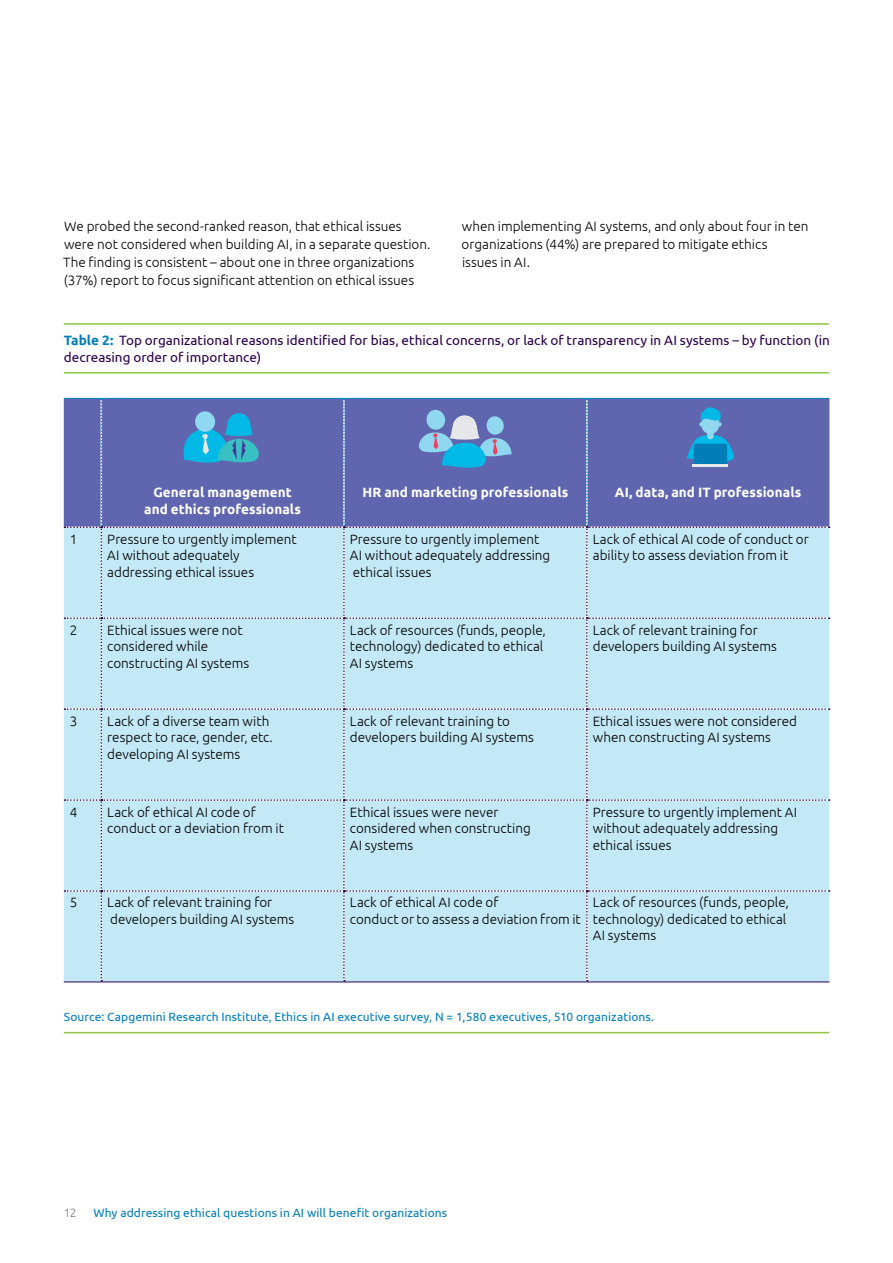
<style>
.page{position:relative;width:893px;height:1263px;background:#fff}
.page>*{position:absolute;margin:0;border:0;box-sizing:border-box;transform-origin:0 0}
.t1{font:300 13.5px/16.5px "Ubuntu";color:#000}
.t2{font:13.5px/16.5px "Ubuntu";letter-spacing:.005em;color:#2c004b}
.t3{font:700 13.5px/16.5px "Ubuntu";letter-spacing:.005em;color:#fff;text-align:center}
.t4{font:12px "Ubuntu";letter-spacing:.005em;color:#007db7}
.t5{font:300 12px "Ubuntu";color:#77787b}
.s1{font-weight:700;color:#007db7}
</style>
<div class="page">
<hr style="left:64px;top:398px;width:37px;height:1px;background:#007db7">
<hr style="left:101px;top:398px;width:243px;height:1px;background:#007db7">
<hr style="left:344px;top:398px;width:243px;height:1px;background:#007db7">
<hr style="left:587px;top:398px;width:242px;height:1px;background:#007db7">
<hr style="left:64px;top:981px;width:37px;height:1px;background:#2c004b">
<hr style="left:101px;top:981px;width:243px;height:1px;background:#2c004b">
<hr style="left:344px;top:981px;width:243px;height:1px;background:#2c004b">
<hr style="left:587px;top:981px;width:242px;height:1px;background:#2c004b">
<hr style="left:64px;top:1032px;width:765px;height:1px;background:#8dc63f">
<hr style="left:64px;top:323px;width:765px;height:2px;background:#8dc63f">
<hr style="left:64px;top:372px;width:765px;height:2px;background:#8dc63f">
<svg style="left:65px;top:399px;width:765px;height:582px;background:#accbe6"></svg>
<p class="t1" style="left:63px;top:216px;width:369px;line-height:18px">We probed the second-ranked reason, that ethical issues were not considered when building AI, in a separate question.<br>The finding is consistent – about one in three organizations (37%) report to focus significant attention on ethical issues</p>
<p class="t1" style="left:462px;top:216px;width:348px;line-height:18px">when implementing AI systems, and only about four in ten organizations (44%) are prepared to mitigate ethics<br>issues in AI.</p>
<p class="t2" style="left:64px;top:332px;width:768px"><span class="s1">Table 2:</span> Top organizational reasons identified for bias, ethical concerns, or lack of transparency in AI systems – by function (in decreasing order of importance)</p>
<p class="t3" style="left:144px;top:484px;width:158px">General management and ethics professionals</p>
<p class="t3" style="left:362px;top:484px;width:207px">HR and marketing professionals</p>
<p class="t3" style="left:615px;top:484px;width:188px">AI, data, and IT professionals</p>
<p class="t1" style="left:70px;top:530px;width:9px">1</p>
<p class="t1" style="left:107px;top:530px;width:191px">Pressure to urgently implement<br>AI without adequately addressing ethical issues</p>
<p class="t1" style="left:350px;top:530px;width:202px">Pressure to urgently implement<br>AI without adequately addressing ethical issues</p>
<p class="t1" style="left:593px;top:530px;width:217px">Lack of ethical AI code of conduct or ability to assess deviation from it</p>
<p class="t1" style="left:70px;top:621px;width:9px">2</p>
<p class="t1" style="left:107px;top:621px;width:144px">Ethical issues were not considered while constructing AI systems</p>
<p class="t1" style="left:350px;top:621px;width:197px">Lack of resources (funds, people, technology) dedicated to ethical<br>AI systems</p>
<p class="t1" style="left:593px;top:621px;width:186px">Lack of relevant training for developers building AI systems</p>
<p class="t1" style="left:70px;top:712px;width:9px">3</p>
<p class="t1" style="left:107px;top:712px;width:167px">Lack of a diverse team with respect to race, gender, etc. developing AI systems</p>
<p class="t1" style="left:350px;top:712px;width:186px">Lack of relevant training to developers building AI systems</p>
<p class="t1" style="left:593px;top:712px;width:206px">Ethical issues were not considered when constructing AI systems</p>
<p class="t1" style="left:70px;top:803px;width:9px">4</p>
<p class="t1" style="left:107px;top:803px;width:178px">Lack of ethical AI code of conduct or a deviation from it</p>
<p class="t1" style="left:350px;top:803px;width:182px">Ethical issues were never considered when constructing<br>AI systems</p>
<p class="t1" style="left:593px;top:803px;width:206px">Pressure to urgently implement AI without adequately addressing ethical issues</p>
<p class="t1" style="left:70px;top:894px;width:9px">5</p>
<p class="t1" style="left:107px;top:894px;width:188px">Lack of relevant training for developers building AI systems</p>
<p class="t1" style="left:350px;top:894px;width:232px">Lack of ethical AI code of<br>conduct or to assess a deviation from it</p>
<p class="t1" style="left:593px;top:894px;width:197px">Lack of resources (funds, people, technology) dedicated to ethical<br>AI systems</p>
<p class="t4" style="left:64px;top:1009px;width:592px">Source: Capgemini Research Institute, Ethics in AI executive survey, N = 1,580 executives, 510 organizations.</p>
<p class="t5" style="left:64px;top:1205px;width:14px">12</p>
<p class="t4" style="left:94px;top:1205px;width:355px">Why addressing ethical questions in AI will benefit organizations</p>
</div>
